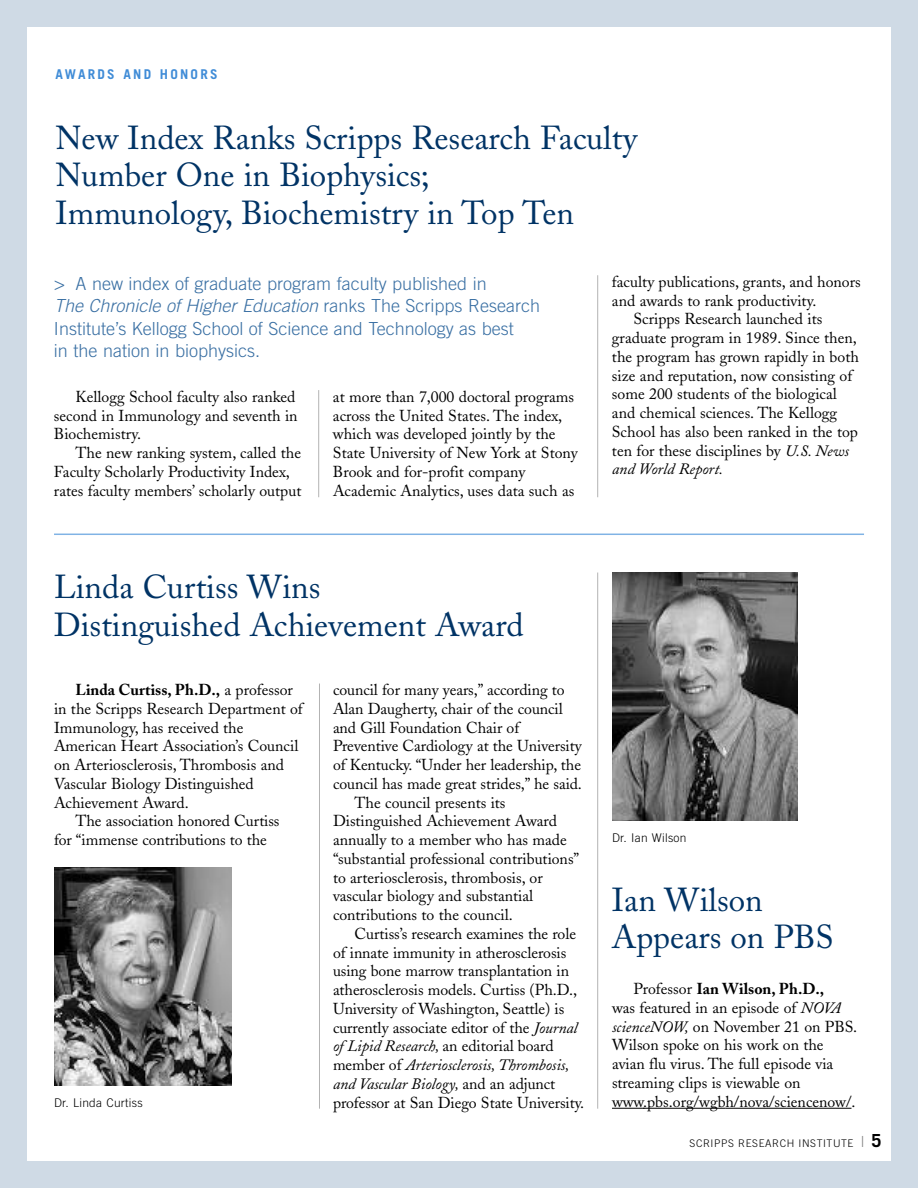
<style>
.page{position:relative;width:918px;height:1188px;background:#cfdae5}
.page>*{position:absolute;margin:0;border:0;box-sizing:border-box;transform-origin:0 0}
.t1{font:33px/37.5px "Adobe Caslon";color:#003365}
.t2{font:300 18px/22.5px "Trade Gothic";color:#396fa3}
.t3{font:15.75px/18.8px "Adobe Caslon";color:#000}
.t4{font:italic 15.75px "Adobe Caslon";letter-spacing:-.005em;color:#000}
.t5{font:700 13.5px "Trade Gothic";letter-spacing:.165em;color:#408cd7}
.t6{font:300 12px "Trade Gothic";letter-spacing:.02em;color:#000}
.t7{font:300 10.5px "Trade Gothic";letter-spacing:.055em;color:#000}
.s1{font-style:italic}
.s2{font-weight:700}
.s3{font-style:normal}
.s4{font-family:"Caslon Five Forty";font-weight:400;font-size:15.75px;color:#808080}
.s5{font-weight:700;font-size:18px}
</style>
<div class="page">
<div style="left:27px;top:27px;width:864px;height:1134px;background:#fff"></div>
<hr style="left:318px;top:390px;width:1px;height:107px;background:#b3b3b3">
<hr style="left:597px;top:275px;width:1px;height:222px;background:#b3b3b3">
<hr style="left:597px;top:573px;width:1px;height:536px;background:#b3b3b3">
<hr style="left:54px;top:534px;width:810px;height:1px;background:#80b3e5">
<hr style="left:612px;top:1108px;width:32px;height:1px;background:#000">
<hr style="left:643px;top:1108px;width:83px;height:1px;background:#000">
<hr style="left:726px;top:1108px;width:30px;height:1px;background:#000">
<hr style="left:756px;top:1108px;width:79px;height:1px;background:#000">
<svg style="left:835px;top:1108px;width:17px;height:1px"></svg>
<img style="left:612px;top:573px;width:185px;height:248px">
<img style="left:54px;top:867px;width:178px;height:219px">
<hr style="left:319px;top:684px;width:1px;height:425px;background:#b3b3b3">
<p class="t5" style="left:56px;top:69px;width:164px">AWARDS AND HONORS</p>
<h1 class="t1" style="left:56px;top:123px;width:583px">New Index Ranks Scripps Research Faculty<br>Number One in Biophysics;<br>Immunology, Biochemistry in Top Ten</h1>
<p class="t2" style="left:54px;top:274px;width:488px">&gt; A new index of graduate program faculty published in<br><span class="s1">The Chronicle of Higher Education</span> ranks The Scripps Research Institute’s Kellogg School of Science and Technology as best<br>in the nation in biophysics.</p>
<p class="t3" style="left:54px;top:389px;width:245px;text-indent:22px">Kellogg School faculty also ranked second in Immunology and seventh in<br>Biochemistry.</p>
<p class="t3" style="left:54px;top:445px;width:249px;text-indent:22px">The new ranking system, called the<br>Faculty Scholarly Productivity Index, rates faculty members’ scholarly output</p>
<p class="t3" style="left:333px;top:389px;width:246px">at more than 7,000 doctoral programs across the United States. The index, which was developed jointly by the State University of New York at Stony Brook and for-profit company Academic Analytics, uses data such as</p>
<p class="t3" style="left:612px;top:274px;width:250px">faculty publications, grants, and honors</p>
<p class="t3" style="left:612px;top:293px;width:206px">and awards to rank productivity.</p>
<p class="t3" style="left:634px;top:312px;width:190px">Scripps Research launched its</p>
<p class="t3" style="left:612px;top:330px;width:246px">graduate program in 1989. Since then,</p>
<p class="t3" style="left:612px;top:349px;width:248px">the program has grown rapidly in both</p>
<p class="t3" style="left:612px;top:368px;width:242px">size and reputation, now consisting of</p>
<p class="t3" style="left:612px;top:387px;width:226px">some 200 students of the biological</p>
<p class="t3" style="left:612px;top:405px;width:227px">and chemical sciences. The Kellogg</p>
<p class="t3" style="left:612px;top:424px;width:247px">School has also been ranked in the top</p>
<p class="t3" style="left:612px;top:443px;width:238px">ten for these disciplines by <span class="s1">U.S. News</span></p>
<p class="t4" style="left:612px;top:464px;width:113px">and World Report.</p>
<h1 class="t1" style="left:54px;top:572px;width:471px">Linda Curtiss Wins<br>Distinguished Achievement Award</h1>
<p class="t3" style="left:54px;top:682px;width:250px;text-indent:22px"><span class="s2">Linda Curtiss, Ph.D.,</span> a professor in the Scripps Research Department of Immunology, has received the American Heart Association’s Council on Arteriosclerosis, Thrombosis and Vascular Biology Distinguished Achievement Award.</p>
<p class="t3" style="left:54px;top:814px;width:227px;text-indent:22px">The association honored Curtiss for “immense contributions to the</p>
<p class="t6" style="left:54px;top:1098px;width:90px">Dr. Linda Curtiss</p>
<p class="t3" style="left:333px;top:682px;width:233px">council for many years,” according to</p>
<p class="t3" style="left:333px;top:701px;width:231px">Alan Daugherty, chair of the council</p>
<p class="t3" style="left:333px;top:720px;width:188px">and Gill Foundation Chair of</p>
<p class="t3" style="left:333px;top:739px;width:250px">Preventive Cardiology at the University</p>
<p class="t3" style="left:333px;top:757px;width:250px">of Kentucky. “Under her leadership, the</p>
<p class="t3" style="left:333px;top:776px;width:250px">council has made great strides,” he said.</p>
<p class="t3" style="left:355px;top:795px;width:152px">The council presents its</p>
<p class="t3" style="left:333px;top:814px;width:226px">Distinguished Achievement Award</p>
<p class="t3" style="left:333px;top:832px;width:235px">annually to a member who has made</p>
<p class="t3" style="left:333px;top:851px;width:248px">“substantial professional contributions”</p>
<p class="t3" style="left:333px;top:870px;width:211px">to arteriosclerosis, thrombosis, or</p>
<p class="t3" style="left:333px;top:889px;width:202px">vascular biology and substantial</p>
<p class="t3" style="left:333px;top:907px;width:181px">contributions to the council.</p>
<p class="t3" style="left:355px;top:926px;width:223px">Curtiss’s research examines the role</p>
<p class="t3" style="left:333px;top:945px;width:235px">of innate immunity in atherosclerosis</p>
<p class="t3" style="left:333px;top:964px;width:238px">using bone marrow transplantation in</p>
<p class="t3" style="left:333px;top:982px;width:246px">atherosclerosis models. Curtiss (Ph.D.,</p>
<p class="t3" style="left:333px;top:1001px;width:233px">University of Washington, Seattle) is</p>
<p class="t3" style="left:333px;top:1020px;width:246px">currently associate editor of the <span class="s1">Journal</span></p>
<p class="t4" style="left:333px;top:1041px;width:222px">of Lipid Research, <span class="s3">an editorial board</span></p>
<p class="t4" style="left:333px;top:1060px;width:238px"><span class="s3">member of</span> Arteriosclerosis, Thrombosis,</p>
<p class="t4" style="left:333px;top:1078px;width:224px">and Vascular Biology, <span class="s3">and an adjunct</span></p>
<p class="t3" style="left:333px;top:1095px;width:253px">professor at San Diego State University.</p>
<p class="t6" style="left:612px;top:834px;width:76px">Dr. Ian Wilson</p>
<h1 class="t1" style="left:612px;top:885px;width:223px">Ian Wilson<br>Appears on PBS</h1>
<p class="t3" style="left:612px;top:981px;width:247px;text-indent:22px">Professor <span class="s2">Ian Wilson, Ph.D.,<br></span>was featured in an episode of <span class="s1">NOVA scienceNOW,</span> on November 21 on PBS.<br>Wilson spoke on his work on the avian flu virus. The full episode via streaming clips is viewable on www.pbs.org/wgbh/nova/sciencenow/.</p>
<p class="t7" style="left:690px;top:1139px;width:193px">SCRIPPS RESEARCH INSTITUTE <span class="s4">|</span> <span class="s5">5</span></p>
</div>
